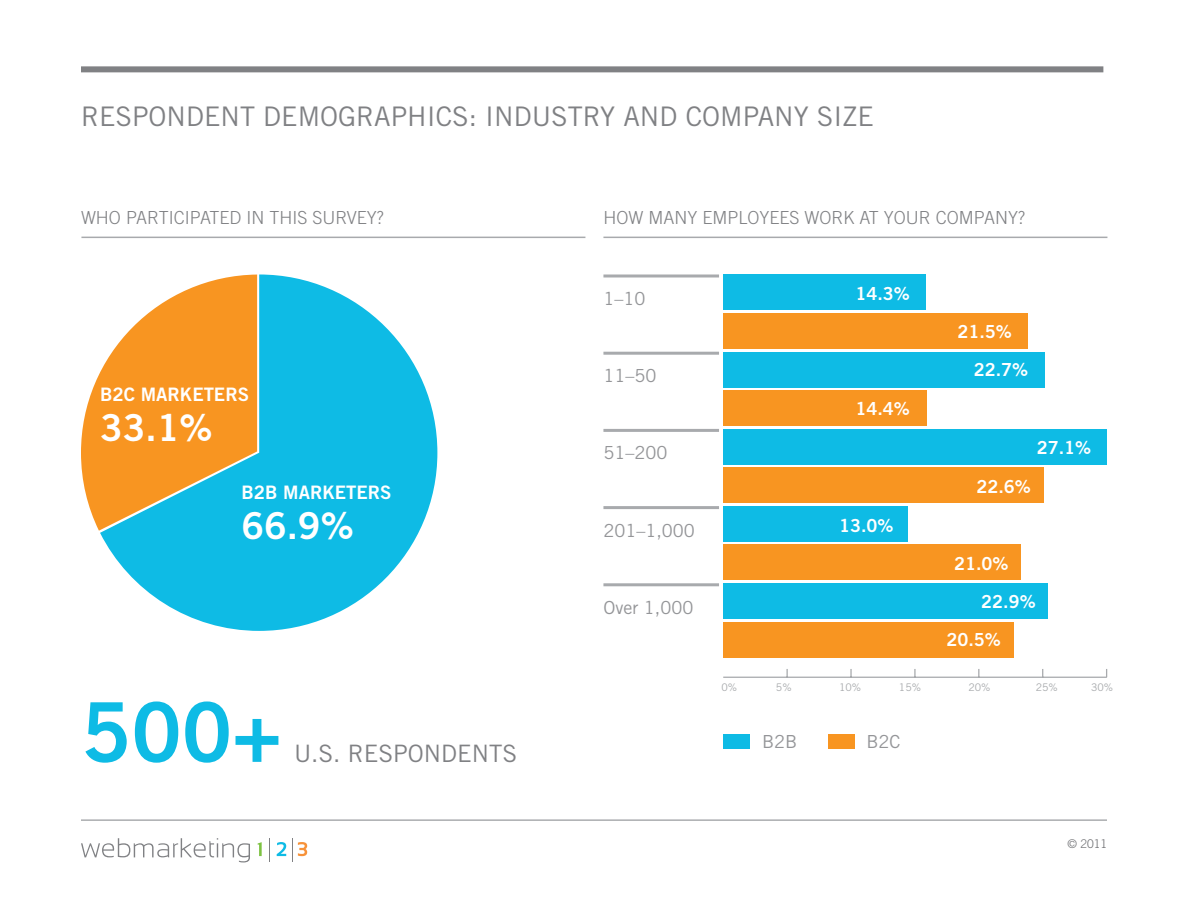
<style>
.page{position:relative;width:1188px;height:918px;background:#fff}
.page>*{position:absolute;margin:0;border:0;box-sizing:border-box;transform-origin:0 0}
.t1{font:82.5px "Trade Gothic Bold Two";color:#0ebbe5}
.t2{font:37.2px "Trade Gothic Bold Two";color:#fff}
.t3{font:27px "Trade Gothic";color:#808184}
.t4{font:24px "Trade Gothic";color:#808184}
.t5{font:18.6px "Trade Gothic Bold Two";color:#fff}
.t6{font:300 18px "Trade Gothic";color:#808184}
.t7{font:18px/38.5px "Trade Gothic Bold Two";color:#fff}
.t8{font:18px "Trade Gothic";color:#949598}
.t9{font:300 12px "Trade Gothic";color:#6e6f72}
.t10{font:10.5px "Trade Gothic";color:#a8aaad}
</style>
<div class="page">
<svg style="left:81px;top:838px;width:169px;height:24px"></svg>
<svg style="left:269px;top:838px;width:1px;height:23px"></svg>
<svg style="left:258px;top:842px;width:4px;height:14px"></svg>
<svg style="left:277px;top:842px;width:9px;height:14px"></svg>
<svg style="left:292px;top:838px;width:15px;height:23px"></svg>
<div style="left:81px;top:66px;width:1022px;height:6px;background:#808184"></div>
<hr style="left:81px;top:820px;width:1026px;height:1px;background:#a8aaad">
<svg style="left:100px;top:274px;width:337px;height:357px;fill:#0ebbe5"></svg>
<svg style="left:81px;top:275px;width:176px;height:256px;fill:#f89521"></svg>
<hr style="left:723px;top:677px;width:384px;height:1px;background:#a8aaad">
<svg style="left:786px;top:669px;width:2px;height:8px"></svg>
<svg style="left:850px;top:669px;width:2px;height:8px"></svg>
<svg style="left:914px;top:669px;width:2px;height:8px"></svg>
<div style="left:723px;top:274px;width:203px;height:36px;background:#0ebbe5"></div>
<div style="left:723px;top:313px;width:305px;height:36px;background:#f89521"></div>
<div style="left:723px;top:352px;width:322px;height:36px;background:#0ebbe5"></div>
<div style="left:723px;top:390px;width:204px;height:36px;background:#f89521"></div>
<div style="left:723px;top:429px;width:384px;height:36px;background:#0ebbe5"></div>
<div style="left:723px;top:467px;width:320px;height:36px;background:#f89521"></div>
<div style="left:723px;top:506px;width:184px;height:36px;background:#0ebbe5"></div>
<div style="left:723px;top:545px;width:298px;height:35px;background:#f89521"></div>
<div style="left:723px;top:583px;width:325px;height:36px;background:#0ebbe5"></div>
<div style="left:723px;top:622px;width:291px;height:36px;background:#f89521"></div>
<div style="left:723px;top:734px;width:27px;height:14px;background:#0ebbe5"></div>
<div style="left:828px;top:734px;width:27px;height:14px;background:#f89521"></div>
<svg style="left:603px;top:274px;width:116px;height:4px"></svg>
<hr style="left:603px;top:352px;width:116px;height:3px;background:#a8aaad">
<hr style="left:603px;top:429px;width:116px;height:3px;background:#a8aaad">
<hr style="left:603px;top:506px;width:116px;height:3px;background:#a8aaad">
<hr style="left:603px;top:583px;width:116px;height:3px;background:#a8aaad">
<hr style="left:81px;top:237px;width:504px;height:1px;background:#a8aaad">
<hr style="left:603px;top:237px;width:504px;height:1px;background:#a8aaad">
<h3 class="t3" style="left:81px;top:100px;width:794px">RESPONDENT DEMOGRAPHICS: I NDUSTRY AND COMPANY SIZE</h3>
<p class="t6" style="left:81px;top:207px;width:254px">WHO PARTICIPATED IN THIS SURV</p>
<p class="t6" style="left:357px;top:207px;width:29px">EY?</p>
<p class="t5" style="left:100px;top:383px;width:151px">B2C MARKETERS</p>
<h2 class="t2" style="left:100px;top:405px;width:114px">33.1%</h2>
<p class="t5" style="left:242px;top:481px;width:152px">B2B MARKETERS</p>
<h2 class="t2" style="left:242px;top:502px;width:114px">66.9%</h2>
<h1 class="t1" style="left:81px;top:681px;width:202px">500+</h1>
<h3 class="t4" style="left:294px;top:739px;width:86px">U .S. RESPONDENTS</h3>
<p class="t6" style="left:603px;top:207px;width:423px">HOW MANY EMPLOYEES WOR K AT YOUR COMPANY?</p>
<p class="t8" style="left:603px;top:288px;width:43px">1–10</p>
<p class="t7" style="left:855px;top:274px;width:56px">14.3%</p>
<p class="t8" style="left:603px;top:365px;width:54px">11–50</p>
<p class="t8" style="left:603px;top:442px;width:65px">51–200</p>
<p class="t8" style="left:603px;top:519px;width:93px">201–1,000</p>
<p class="t8" style="left:603px;top:596px;width:91px">OVER 1,000</p>
<p class="t7" style="left:855px;top:389px;width:56px">14.4%</p>
<p class="t7" style="left:839px;top:506px;width:56px">13.0%</p>
<p class="t7" style="left:974px;top:312px;width:56px;text-indent:-16px">21.5%<br>22.7%</p>
<p class="t7" style="left:1037px;top:428px;width:56px">27.1%</p>
<p class="t7" style="left:976px;top:467px;width:56px">22.6%</p>
<p class="t7" style="left:954px;top:544px;width:56px">21.0%</p>
<p class="t7" style="left:981px;top:582px;width:56px">22.9%</p>
<p class="t7" style="left:946px;top:620px;width:56px">20.5%</p>
<p class="t10" style="left:721px;top:681px;width:17px">0%</p>
<p class="t10" style="left:776px;top:681px;width:17px">5%</p>
<p class="t10" style="left:839px;top:681px;width:24px">10%</p>
<p class="t10" style="left:899px;top:681px;width:24px">15%</p>
<p class="t10" style="left:968px;top:681px;width:24px">20%</p>
<p class="t10" style="left:1036px;top:681px;width:24px">25%</p>
<p class="t10" style="left:1091px;top:681px;width:24px">30%</p>
<p class="t8" style="left:762px;top:731px;width:37px">B2B</p>
<p class="t8" style="left:866px;top:731px;width:34px">B2C</p>
<p class="t9" style="left:1068px;top:836px;width:41px">© 2011</p>
</div>
